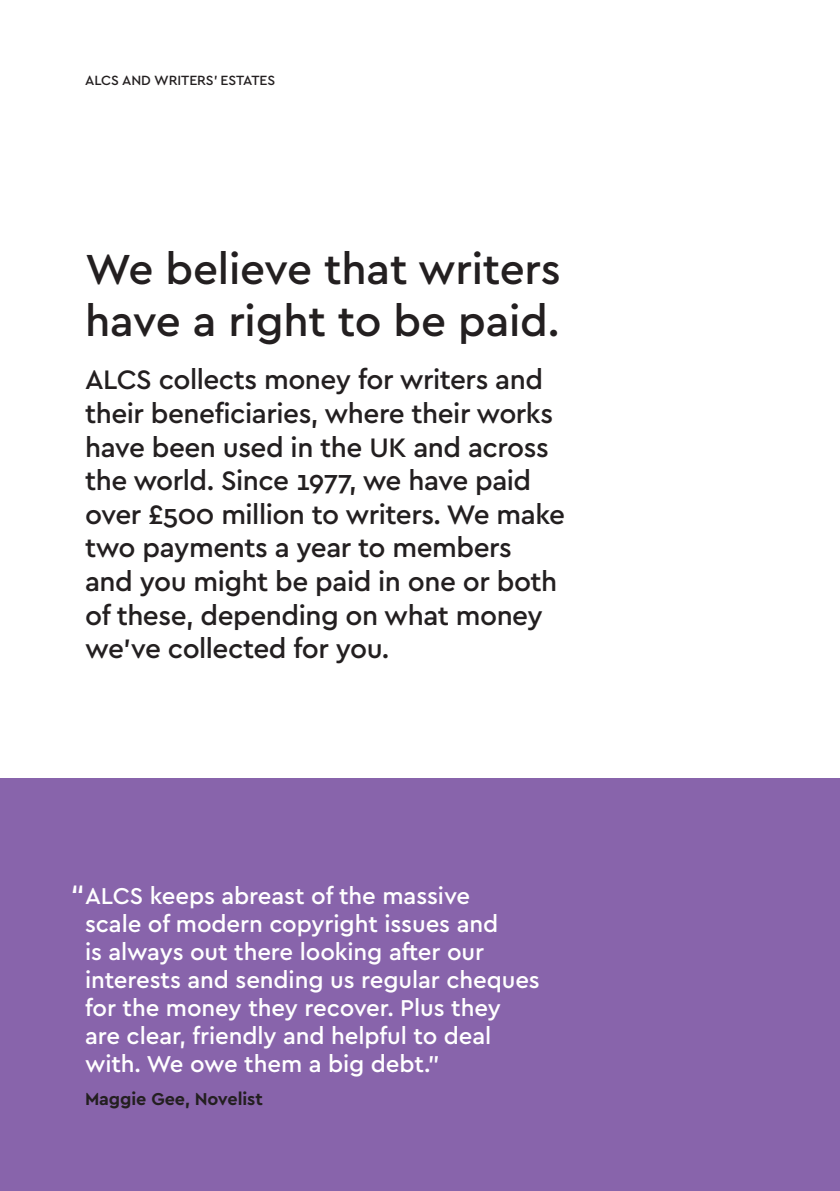
<style>
.page{position:relative;width:840px;height:1191px;background:#fff}
.page>*{position:absolute;margin:0;border:0;box-sizing:border-box;transform-origin:0 0}
.t1{font:500 44px/52px "Cera GR";letter-spacing:-.005em;color:#231f20}
.t2{font:500 28px/33.6px "Cera GR";letter-spacing:-.02em;color:#231f20}
.t3{font:500 28px "Cera GR";color:#fff}
.t4{font:500 24px/28px "Cera GR";letter-spacing:-.005em;color:#fff}
.t5{font:700 18px "Cera GR";letter-spacing:-.005em;color:#231f20}
.t6{font:500 14px "Cera GR";letter-spacing:-.005em;color:#231f20}
</style>
<div class="page">
<hr style="left:839px;top:0;width:1px;height:1191px;background:#10b17a">
<div style="left:0;top:778px;width:839px;height:413px;background:#8864ab"></div>
<p class="t6" style="left:85px;top:72px;width:191px">ALCS AND WRITERS’ ESTATES</p>
<p class="t1" style="left:85px;top:243px;width:477px">We believe that writers have a right to be paid.</p>
<p class="t2" style="left:85px;top:363px;width:481px">ALCS collects money for writers and their beneficiaries, where their works have been used in the UK and across the world. Since 1977, we have paid over £500 million to writers. We make two payments a year to members and you might be paid in one or both of these, depending on what money we’ve collected for you.</p>
<p class="t4" style="left:85px;top:882px;width:456px">ALCS keeps abreast of the massive<br>scale of modern copyright issues and<br>is always out there looking after our interests and sending us regular cheques for the money they recover. Plus they are clear, friendly and helpful to deal with. We owe them a big debt.”</p>
<p class="t5" style="left:85px;top:1089px;width:179px">Maggie Gee, Novelist</p>
<p class="t3" style="left:71px;top:879px;width:15px">“</p>
</div>
